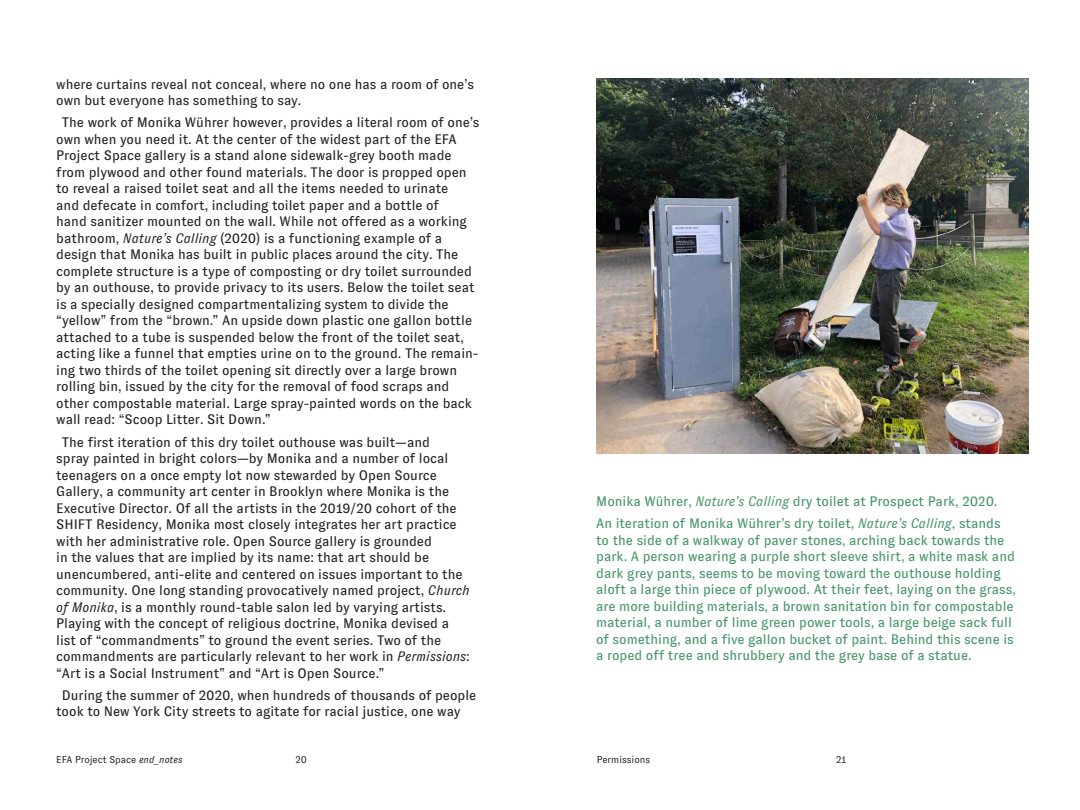
<style>
.page{position:relative;width:1080px;height:810px;background:#fff}
.page>*{position:absolute;margin:0;border:0;box-sizing:border-box;transform-origin:0 0}
.t1{font:13.75px/16.5px "GT Zirkon";color:#231f20}
.t2{font:13.75px/16.5px "GT Zirkon";color:#439467}
.t3{font:13.75px/16.5px "GT Zirkon";color:#222}
.t4{font:10px "GT Zirkon";color:#231f20}
.s1{font-style:italic}
.s2{color:#222}
</style>
<div class="page">
<img style="left:596px;top:78px;width:433px;height:376px">
<p class="t3" style="left:56px;top:76px;width:419px">where curtains reveal not conceal, where no one has a room of one’s own but everyone has something to say.</p>
<p class="t1" style="left:56px;top:115px;width:425px;text-indent:6px">The work of Monika Wührer however, provides a literal room of one’s own when you need it. At the center of the widest part of the EFA Project Space gallery is a stand alone sidewalk-grey booth made from plywood and other found materials. The door is propped open to reveal a raised toilet seat and all the items needed to urinate<br>and defecate in comfort, including toilet paper and a bottle of<br>hand sanitizer mounted on the wall. While not offered as a working bathroom, <span class="s1">Nature’s Calling</span> <span class="s2">(2020)</span> is a functioning example of a design that Monika has built in public places around the city. The complete structure is a type of composting or dry toilet surrounded by an outhouse, to provide privacy to its users. Below the toilet seat is a specially designed compartmentalizing system to divide the “yellow” from the “brown.” An upside down plastic one gallon bottle attached to a tube is suspended below the front of the toilet seat, acting like a funnel that empties urine on to the ground. The remain&shy;ing two thirds of the toilet opening sit directly over a large brown rolling bin, issued by the city for the removal of food scraps and other compostable material. Large spray-painted words on the back wall read: “Scoop Litter. Sit Down.”</p>
<p class="t1" style="left:56px;top:434px;width:415px;text-indent:6px">The first iteration of this dry toilet outhouse was built—and<br>spray painted in bright colors—by Monika and a number of local teenagers on a once empty lot now stewarded by Open Source Gallery, a community art center in Brooklyn where Monika is the Executive Director. Of all the artists in the 2019/20 cohort of the SHIFT Residency, Monika most closely integrates her art practice with her administrative role. Open Source gallery is grounded<br>in the values that are implied by its name: that art should be unencumbered, anti-elite and centered on issues important to the community. One long standing provocatively named project, <span class="s1">Church of Monika</span>, is a monthly round-table salon led by varying artists.<br>Playing with the concept of religious doctrine, Monika devised a list of “commandments” to ground the event series. Two of the commandments are particularly relevant to her work in <span class="s1">Permissions</span>: “Art is a Social Instrument” and “Art is Open Source.”</p>
<p class="t1" style="left:56px;top:687px;width:422px;text-indent:6px">During the summer of 2020, when hundreds of thousands of people took to New York City streets to agitate for racial justice, one way</p>
<p class="t2" style="left:596px;top:490px;width:406px;line-height:22.1px">Monika Wührer, <span class="s1">Nature’s Calling</span> dry toilet at Prospect Park, 2020.<br>An iteration of Monika Wührer’s dry toilet, <span class="s1">Nature’s Calling</span>, stands</p>
<p class="t2" style="left:596px;top:532px;width:421px">to the side of a walkway of paver stones, arching back towards the park. A person wearing a purple short sleeve shirt, a white mask and dark grey pants, seems to be moving toward the outhouse holding aloft a large thin piece of plywood. At their feet, laying on the grass, are more building materials, a brown sanitation bin for compostable material, a number of lime green power tools, a large beige sack full of something, and a five gallon bucket of paint. Behind this scene is a roped off tree and shrubbery and the grey base of a statue.</p>
<p class="t4" style="left:56px;top:754px;width:128px">EFA Project Space <span class="s1">end_notes</span></p>
<p class="t4" style="left:296px;top:754px;width:13px">20</p>
<p class="t4" style="left:597px;top:754px;width:55px">Permissions</p>
<p class="t4" style="left:836px;top:754px;width:12px">21</p>
</div>
